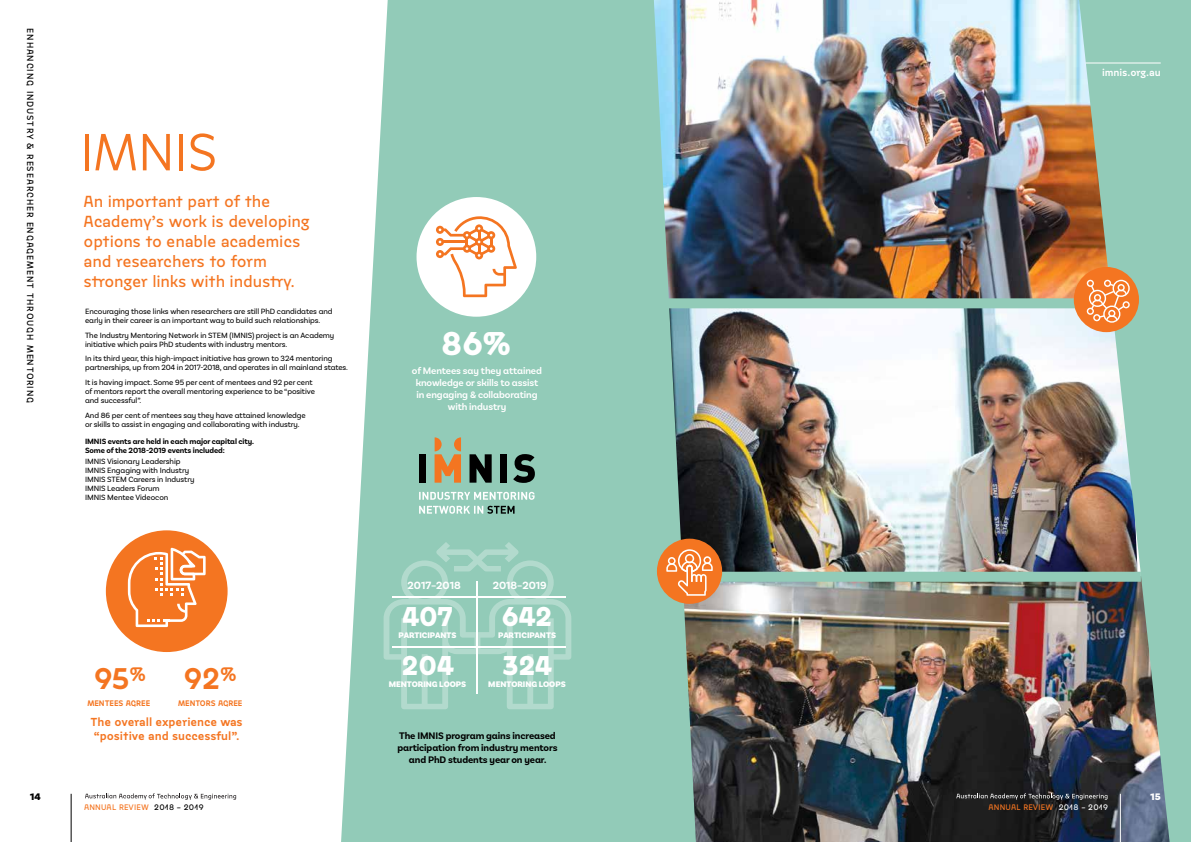
<style>
.page{position:relative;width:1191px;height:842px;background:#fff}
.page>*{position:absolute;margin:0;border:0;box-sizing:border-box;transform-origin:0 0}
.t1{font:52px "Jaroslav";letter-spacing:-.01em;color:#f47521}
.t2{font:700 32.8px "Jaroslav";color:#fff}
.t3{font:600 29.8px "Jaroslav";color:#f47521}
.t4{font:700 27.1px "Jaroslav";color:#fff}
.t5{font:500 16px/20px "Jaroslav";letter-spacing:-.01em;color:#f47521}
.t6{font:600 11.6px/14.1px "Jaroslav";color:#f47521}
.t7{font:700 11.1px "Basic Sans Alt";color:#fff}
.t8{font:700 10px/12px "Basic Sans Alt";letter-spacing:-.01em;color:#000;text-align:center}
.t9{font:600 10px/12px "Basic Sans Alt";letter-spacing:-.01em;color:#fff;text-align:center}
.t10{font:600 10px "Jaroslav";letter-spacing:-.005em;color:#fff}
.t11{font:900 10px "Basic Sans";color:#000}
.t12{font:900 10px "Basic Sans";color:#fff}
.t13{font:500 9px "Jaroslav";letter-spacing:.1em;color:#000}
.t14{font:900 8.5px "Basic Sans";color:#fff}
.t15{font:8px/9px "Basic Sans Alt";letter-spacing:-.01em;color:#000}
.t16{font:700 8px/9px "Basic Sans Alt";letter-spacing:-.01em;color:#000}
.t17{font:500 8px "Jaroslav";letter-spacing:.025em;color:#f47521}
.t18{font:600 8px "Jaroslav";color:#f47521}
.s1{color:#000}
.s2{color:#fff}
</style>
<div class="page">
<svg style="left:341px;top:0;width:240px;height:842px;background:#a0d1c1"></svg>
<svg style="left:383px;top:542px;width:188px;height:167px;background:#9acebd"></svg>
<hr style="left:476px;top:582px;width:2px;height:112px;background:#fff">
<hr style="left:392px;top:646px;width:173px;height:1px;background:#fff">
<hr style="left:391px;top:596px;width:174px;height:2px;background:#fff">
<div style="left:106px;top:530px;width:122px;height:122px;background:#f47521;border-radius:50%"></div>
<svg style="left:128px;top:548px;width:78px;height:79px"></svg>
<div style="left:416px;top:197px;width:120px;height:120px;background:#fff;border-radius:50%"></div>
<svg style="left:436px;top:216px;width:81px;height:81px"></svg>
<svg style="left:513px;top:454px;width:22px;height:29px"></svg>
<div style="left:419px;top:454px;width:7px;height:29px;background:#000"></div>
<svg style="left:419px;top:492px;width:115px;height:8px"></svg>
<div style="left:500px;top:454px;width:7px;height:29px;background:#000"></div>
<svg style="left:469px;top:454px;width:22px;height:29px"></svg>
<svg style="left:434px;top:437px;width:27px;height:46px"></svg>
<svg style="left:419px;top:506px;width:95px;height:8px"></svg>
<svg style="left:85px;top:793px;width:151px;height:7px"></svg>
<hr style="left:71px;top:794px;width:1px;height:48px;background:#000">
<img style="left:696px;top:0;width:383px;height:298px">
<img style="left:696px;top:308px;width:383px;height:264px">
<img style="left:696px;top:582px;width:383px;height:260px">
<svg style="left:581px;top:0;width:115px;height:842px;background:#8abcae"></svg>
<img style="left:1079px;top:0;width:112px;height:842px">
<div style="left:644px;top:298px;width:465px;height:10px;background:#92cbb8"></div>
<div style="left:644px;top:572px;width:496px;height:10px;background:#92cbb8"></div>
<div style="left:1073px;top:267px;width:66px;height:65px;background:#f47521;border-radius:50%"></div>
<svg style="left:1086px;top:280px;width:43px;height:43px"></svg>
<hr style="left:1085px;top:63px;width:75px;height:1px;background:#fff">
<div style="left:657px;top:539px;width:65px;height:65px;background:#f47521;border-radius:50%"></div>
<svg style="left:666px;top:549px;width:46px;height:47px"></svg>
<svg style="left:956px;top:793px;width:151px;height:7px"></svg>
<hr style="left:1120px;top:794px;width:1px;height:48px;background:#fff">
<p class="t13" style="left:36px;top:28px;width:376px;rotate:90deg">ENHANCING INDUSTRY &amp; RESEARCHER ENGAGEMENT THROUGH MENTORING</p>
<p class="t11" style="left:30px;top:791px;width:12px">14</p>
<h1 class="t1" style="left:80px;top:122px;width:140px">IMNIS</h1>
<h3 class="t5" style="left:84px;top:191px;width:228px">An important part of the<br>Academy’s work is developing options to enable academics and researchers to form stronger links with industry.</h3>
<p class="t15" style="left:85px;top:307px;width:249px">Encouraging those links when researchers are still PhD candidates and early in their career is an important way to build such relationships.</p>
<p class="t15" style="left:85px;top:330px;width:251px">The Industry Mentoring Network in STEM (IMNIS) project is an Academy initiative which pairs PhD students with industry mentors.</p>
<p class="t15" style="left:85px;top:354px;width:264px">In its third year, this high-impact initiative has grown to 324 mentoring partnerships, up from 204 in 2017-2018, and operates in all mainland states.</p>
<p class="t15" style="left:85px;top:378px;width:231px">It is having impact. Some 95 per cent of mentees and 92 per cent of mentors report the overall mentoring experience to be “positive and successful”.</p>
<p class="t15" style="left:85px;top:410px;width:222px">And 86 per cent of mentees say they have attained knowledge or skills to assist in engaging and collaborating with industry.</p>
<p class="t16" style="left:85px;top:436px;width:170px">IMNIS events are held in each major capital city.<br>Some of the 2018-2019 events included:</p>
<p class="t15" style="left:85px;top:457px;width:111px">IMNIS Visionary Leadership<br>IMNIS Engaging with Industry<br>IMNIS STEM Careers in Industry<br>IMNIS Leaders Forum<br>IMNIS Mentee Videocon</p>
<h3 class="t3" style="left:184px;top:660px;width:54px">92<sup>%</sup></h3>
<h3 class="t6" style="left:91px;top:715px;width:154px">The overall experience was “positive and successful”.</h3>
<h3 class="t3" style="left:94px;top:660px;width:53px">95<sup>%</sup></h3>
<p class="t18" style="left:87px;top:698px;width:64px">MENTEES AGREE</p>
<p class="t18" style="left:178px;top:698px;width:66px">MENTORS AGREE</p>
<p class="t17" style="left:84px;top:802px;width:121px">ANNUAL REVIEW <span class="s1">2018 – 2019</span></p>
<h2 class="t2" style="left:441px;top:323px;width:71px">86%</h2>
<p class="t9" style="left:412px;top:365px;width:131px">of Mentees say they attained knowledge or skills to assist in engaging &amp; collaborating with industry</p>
<h3 class="t7" style="left:408px;top:579px;width:55px">2017–2018</h3>
<h3 class="t7" style="left:493px;top:579px;width:56px">2018–2019</h3>
<h3 class="t4" style="left:402px;top:599px;width:51px">407</h3>
<h3 class="t4" style="left:501px;top:599px;width:52px">642</h3>
<p class="t14" style="left:398px;top:630px;width:59px">PARTICIPANTS</p>
<p class="t14" style="left:498px;top:630px;width:59px">PARTICIPANTS</p>
<h3 class="t4" style="left:401px;top:649px;width:54px">204</h3>
<h3 class="t4" style="left:502px;top:649px;width:51px">324</h3>
<p class="t14" style="left:389px;top:679px;width:79px">MENTORING LOOPS</p>
<p class="t14" style="left:488px;top:679px;width:79px">MENTORING LOOPS</p>
<p class="t8" style="left:397px;top:730px;width:162px">The IMNIS program gains increased participation from industry mentors and PhD students year on year.</p>
<p class="t10" style="left:1102px;top:66px;width:60px">imnis.org.au</p>
<p class="t17" style="left:988px;top:802px;width:121px">ANNUAL REVIEW <span class="s2">2018 – 2019</span></p>
<p class="t12" style="left:1150px;top:791px;width:12px">15</p>
</div>
